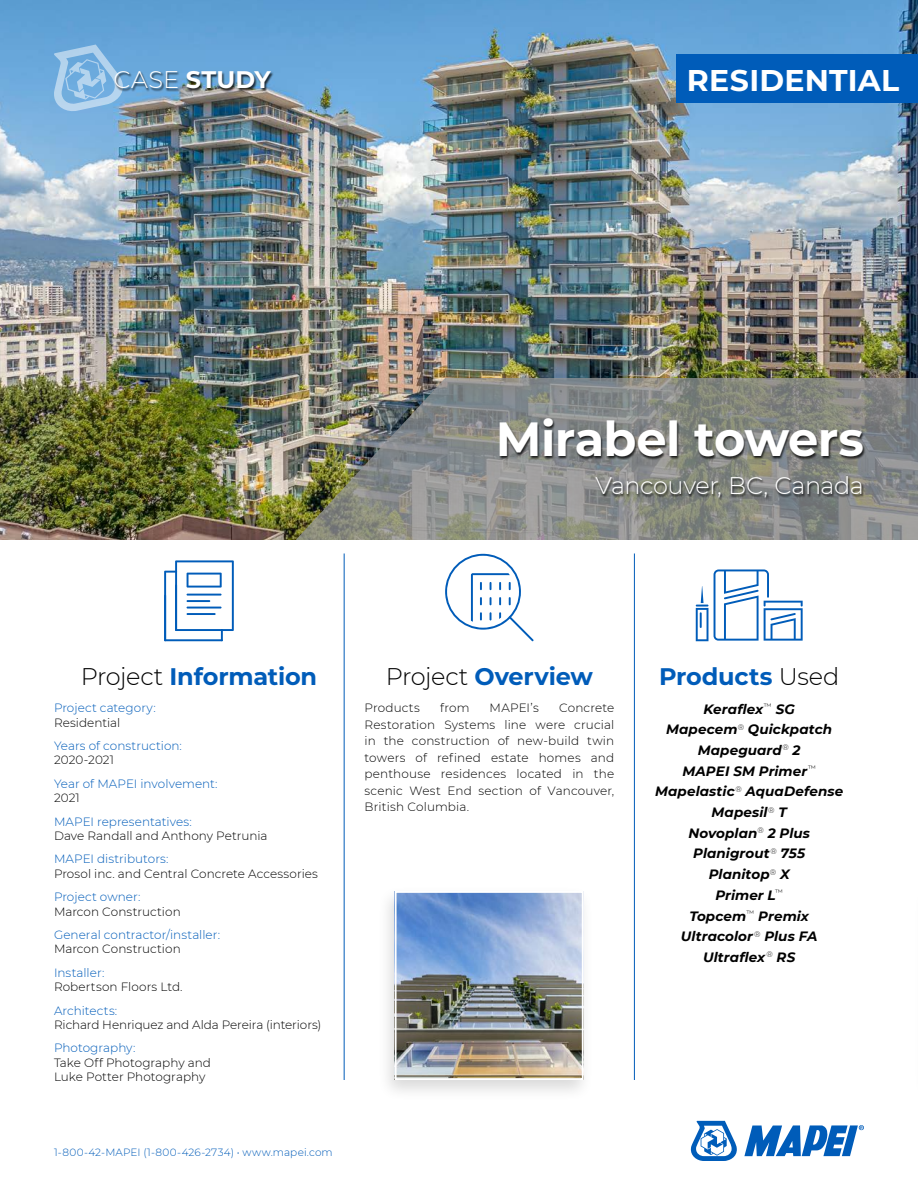
<style>
.page{position:relative;width:918px;height:1188px;background:#fff}
.page>*{position:absolute;margin:0;border:0;box-sizing:border-box;transform-origin:0 0}
.t1{font:700 48px "Montserrat";letter-spacing:-.015em;color:#fff}
.t2{font:700 30px "Montserrat";letter-spacing:.01em;color:#fff}
.t3{font:700 24px "Montserrat";letter-spacing:-.005em;color:#005cb9}
.t4{font:300 24px "Montserrat";letter-spacing:-.015em;color:#fff}
.t5{font:700 24px "Montserrat";letter-spacing:.01em;color:#fff}
.t6{font:italic 700 13.5px/20.7px "Montserrat";letter-spacing:.005em;color:#000;text-align:center}
.t7{font:300 12px/16.5px "Montserrat";letter-spacing:.005em;color:#000;text-align:justify}
.t8{font:300 12px "Montserrat";letter-spacing:.005em;color:#005cb9}
.t9{font:300 10.5px "Montserrat";letter-spacing:.015em;color:#005cb9}
.s1{font-weight:300}
.s2{font-weight:300;color:#000}
</style>
<div class="page">
<img style="left:0;top:0;width:918px;height:540px">
<div style="left:676px;top:54px;width:242px;height:49px;background:#005cb9"></div>
<svg style="left:54px;top:45px;width:69px;height:66px;background:#8bbbe3"></svg>
<hr style="left:344px;top:554px;width:1px;height:526px;background:#005cb9">
<hr style="left:634px;top:554px;width:1px;height:526px;background:#005cb9">
<div style="left:377px;top:885px;width:217px;height:217px;background:#000;opacity:.15"></div>
<img style="left:398px;top:894px;width:183px;height:183px">
<div style="left:395px;top:891px;width:189px;height:189px;border:2px solid #fff"></div>
<img style="left:296px;top:378px;width:622px;height:162px">
<div style="left:499px;top:419px;width:367px;height:82px;background:#000;opacity:.75"></div>
<svg style="left:691px;top:1121px;width:46px;height:40px"></svg>
<svg style="left:744px;top:1125px;width:120px;height:31px"></svg>
<svg style="left:164px;top:560px;width:70px;height:81px"></svg>
<svg style="left:445px;top:554px;width:89px;height:87px"></svg>
<svg style="left:714px;top:569px;width:89px;height:72px"></svg>
<svg style="left:696px;top:586px;width:12px;height:55px"></svg>
<div style="left:114px;top:72px;width:160px;height:21px;background:#000;opacity:.75"></div>
<h3 class="t5" style="left:114px;top:63px;width:159px"><span class="s1">CASE</span> STUDY</h3>
<h2 class="t2" style="left:687px;top:59px;width:214px">RESIDENTIAL</h2>
<h1 class="t1" style="left:496px;top:405px;width:370px">Mirabel towers</h1>
<h3 class="t4" style="left:596px;top:469px;width:270px">Vancouver, BC, Canada</h3>
<h3 class="t3" style="left:81px;top:659px;width:238px"><span class="s2">Project</span> Information</h3>
<p class="t8" style="left:54px;top:700px;width:103px">Project category:</p>
<p class="t7" style="left:54px;top:714px;width:68px">Residential</p>
<p class="t8" style="left:54px;top:738px;width:130px">Years of construction:</p>
<p class="t7" style="left:54px;top:751px;width:62px">2020-2021</p>
<p class="t8" style="left:54px;top:775px;width:165px">Year of MAPEI involvement:</p>
<p class="t7" style="left:54px;top:789px;width:27px">2021</p>
<p class="t8" style="left:54px;top:813px;width:139px">MAPEI representatives:</p>
<p class="t7" style="left:54px;top:827px;width:215px">Dave Randall and Anthony Petrunia</p>
<p class="t8" style="left:54px;top:851px;width:116px">MAPEI distributors:</p>
<p class="t7" style="left:54px;top:865px;width:265px">Prosol inc. and Central Concrete Accessories</p>
<p class="t8" style="left:54px;top:889px;width:88px">Project owner:</p>
<p class="t7" style="left:54px;top:903px;width:128px">Marcon Construction</p>
<p class="t8" style="left:54px;top:927px;width:168px">General contractor/installer:</p>
<p class="t7" style="left:54px;top:940px;width:128px">Marcon Construction</p>
<p class="t8" style="left:54px;top:964px;width:52px">Installer:</p>
<p class="t7" style="left:54px;top:978px;width:130px">Robertson Floors Ltd.</p>
<p class="t8" style="left:54px;top:1002px;width:65px">Architects:</p>
<p class="t7" style="left:54px;top:1016px;width:269px">Richard Henriquez and Alda Pereira (interiors)</p>
<p class="t8" style="left:54px;top:1040px;width:83px">Photography:</p>
<p class="t7" style="left:54px;top:1055px;width:158px;line-height:14.4px">Take Off Photography and<br>Luke Potter Photography</p>
<p class="t9" style="left:54px;top:1145px;width:280px">1-800-42-MAPEI (1-800-426-2734) • www.mapei.com</p>
<h3 class="t3" style="left:386px;top:659px;width:209px"><span class="s2">Project</span> Overview</h3>
<p class="t7" style="left:364px;top:699px;width:57px">Products</p>
<p class="t7" style="left:440px;top:699px;width:31px">from</p>
<p class="t7" style="left:490px;top:699px;width:51px">MAPEI’s</p>
<p class="t7" style="left:364px;top:699px;width:251px;text-indent:195px">Concrete Restoration Systems line were crucial in the construction of new-build twin towers of refined estate homes and penthouse residences located in the scenic West End section of Vancouver, British Columbia.</p>
<h3 class="t3" style="left:659px;top:659px;width:182px">Products <span class="s2">Used</span></h3>
<p class="t6" style="left:655px;top:698px;width:190px">Keraflex<sup>™</sup> SG<br>Mapecem<sup>®</sup> Quickpatch<br>Mapeguard<sup>®</sup> 2<br>MAPEI SM Primer<sup>™<br></sup>Mapelastic<sup>®</sup> AquaDefense<br>Mapesil<sup>®</sup> T<br>Novoplan<sup>®</sup> 2 Plus<br>Planigrout<sup>®</sup> 755<br>Planitop<sup>®</sup> X<br>Primer L<sup>™<br></sup>Topcem<sup>™</sup> Premix<br>Ultracolor <sup>®</sup> Plus FA<br>Ultraflex <sup>®</sup> RS</p>
</div>
